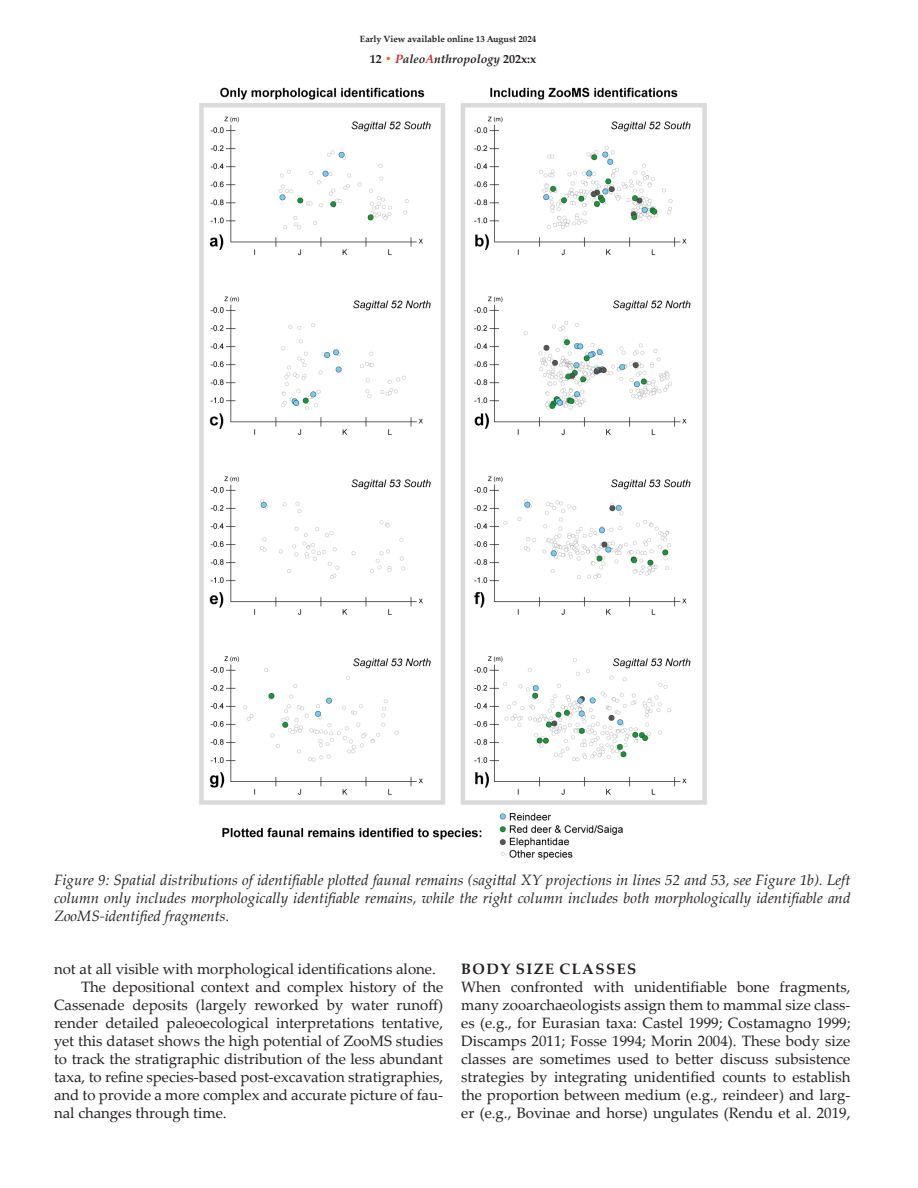
<style>
.page{position:relative;width:918px;height:1188px;background:#fff}
.page>*{position:absolute;margin:0;border:0;box-sizing:border-box;transform-origin:0 0}
.article_paragraph{font:15px/18px "Palatino Linotype";color:#231f20;text-align:justify}
.article_first_paragraph_within_later_hea{font:15px/18px "Palatino Linotype";color:#231f20;text-align:justify}
.figure_caption{font:italic 15px/18px "Palatino Linotype";color:#231f20;text-align:justify}
.t1{font:700 15px "Palatino Linotype";letter-spacing:.1em;color:#231f20}
.t2{font:italic 700 12px "Palatino Linotype";color:#231f20}
.t3{font:700 9px "Palatino Linotype";color:#231f20}
.s1{font-style:normal}
.s2{font-style:normal;color:#f36e21}
.s3{color:#d1232a}
</style>
<div class="page">
<img style="left:200px;top:87px;width:506px;height:773px">
<p class="t3" style="left:360px;top:32px;width:178px">Early View available online 13 August 2024</p>
<p class="t2" style="left:370px;top:50px;width:168px"><span class="s1">12</span> <span class="s2">•</span> <span class="s3">P</span>aleo<span class="s3">A</span>nthropology <span class="s1">202x:x</span></p>
<p class="figure_caption" style="left:54px;top:870px;width:798px">Figure 9: Spatial distributions of identifiable plotted faunal remains (sagittal XY projections in lines 52 and 53, see Figure 1b). Left column only includes morphologically identifiable remains, while the right column includes both morphologically identifiable and ZooMS-identified fragments.</p>
<p class="article_paragraph" style="left:54px;top:959px;width:383px">not at all visible with morphological identifications alone.</p>
<p class="article_paragraph" style="left:54px;top:977px;width:391px;text-indent:27px">The depositional context and complex history of the Cassenade deposits (largely reworked by water runoff) render detailed paleoecological interpretations tentative, yet this dataset shows the high potential of ZooMS studies to track the stratigraphic distribution of the less abundant taxa, to refine species-based post-excavation stratigraphies, and to provide a more complex and accurate picture of fau&shy;nal changes through time.</p>
<p class="t1" style="left:461px;top:958px;width:177px">BODY SIZE CLASSES</p>
<p class="article_first_paragraph_within_later_hea" style="left:461px;top:977px;width:391px">When confronted with unidentifiable bone fragments, many zooarchaeologists assign them to mammal size class&shy;es (e.g., for Eurasian taxa: Castel 1999; Costamagno 1999; Discamps 2011; Fosse 1994; Morin 2004). These body size classes are sometimes used to better discuss subsistence strategies by integrating unidentified counts to establish the proportion between medium (e.g., reindeer) and larg&shy;er (e.g., Bovinae and horse) ungulates (Rendu et al. 2019,</p>
</div>
